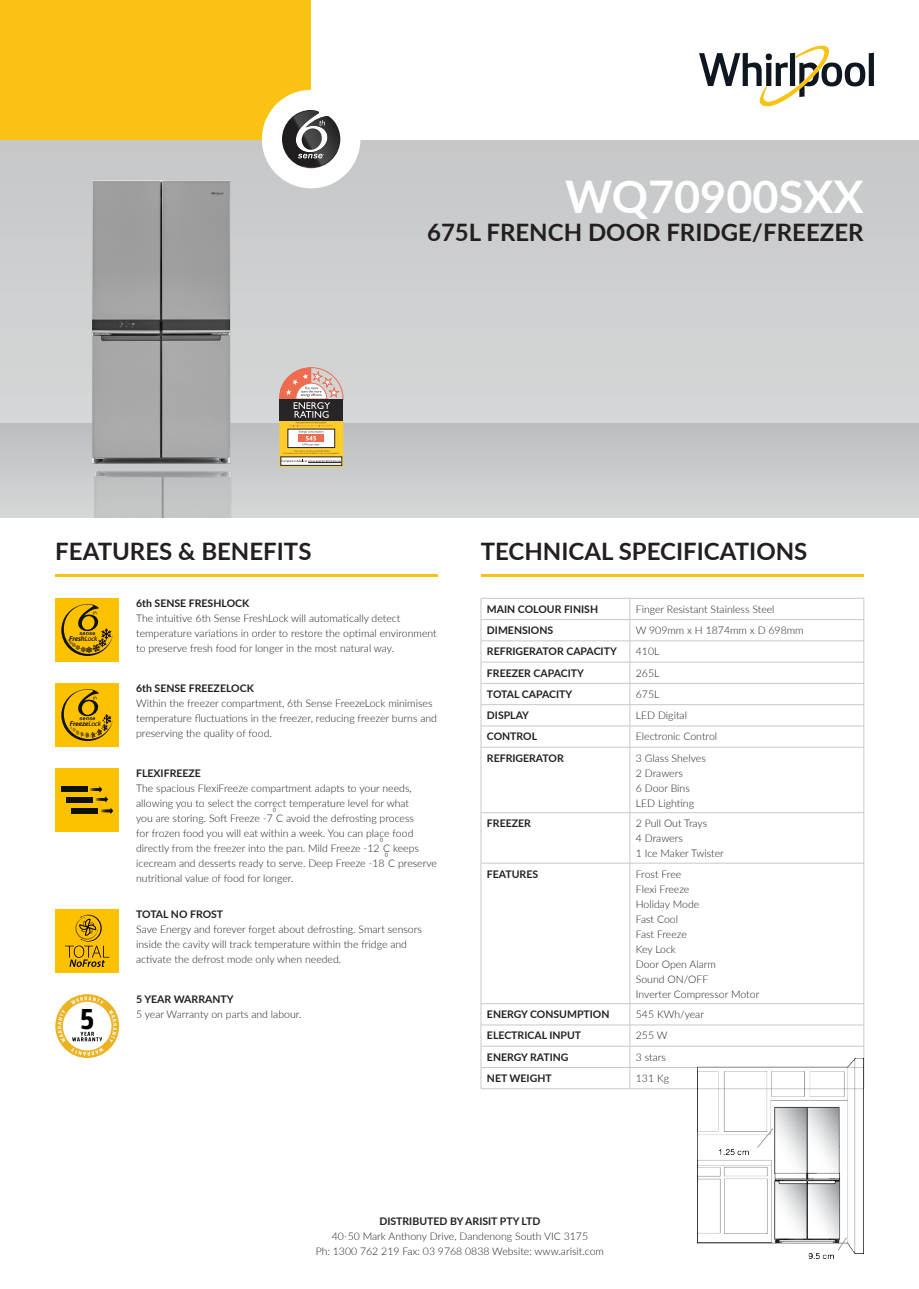
<style>
.page{position:relative;width:919px;height:1289px;background:#fff}
.page>*{position:absolute;margin:0;border:0;box-sizing:border-box;transform-origin:0 0}
.t1{font:700 45px "Lato";color:#fff}
.t2{font:700 30.3px "Breakers";color:#000}
.t3{font:700 24px "Lato";color:#231f20}
.t4{font:300 10.5px/15px "Lato";color:#201d1e}
.t5{font:300 10.5px "Lato";color:#231f20}
.t6{font:700 10.5px "Lato";color:#231f20}
.t7{font:700 10.5px "Lato";color:#201d1e}
.t8{font:300 10.5px "Lato";letter-spacing:-.03em;color:#231f20}
.t9{font:italic 600 7.2px "Myriad Pro";letter-spacing:-.02em;color:#000}
.t10{font:italic 600 7.05px "Myriad Pro";letter-spacing:-.015em;color:#000}
.s1{font-weight:400}
.s2{font-weight:700}
</style>
<div class="page">
<div style="left:1px;top:139px;width:916px;height:378px;background:#cdcfd0"></div>
<div style="left:1px;top:0;width:310px;height:139px;background:#fac212"></div>
<div style="left:262px;top:90px;width:98px;height:98px;background:#fff;border-radius:50%"></div>
<svg style="left:282px;top:110px;width:58px;height:58px"></svg>
<div style="left:868px;top:53px;width:5px;height:33px;background:#0e171f"></div>
<svg style="left:699px;top:45px;width:166px;height:62px"></svg>
<img style="left:67px;top:180px;width:191px;height:338px">
<svg style="left:279px;top:367px;width:64px;height:100px;background:#bd9e78"></svg>
<hr style="left:55px;top:574px;width:383px;height:3px;background:#fbc112">
<hr style="left:480px;top:574px;width:383px;height:3px;background:#fbc112">
<div style="left:55px;top:598px;width:64px;height:64px;background:#fdc100"></div>
<svg style="left:61px;top:604px;width:52px;height:52px"></svg>
<div style="left:55px;top:768px;width:64px;height:64px;background:#fdc100"></div>
<div style="left:61px;top:786px;width:26px;height:6px;background:#0d1100"></div>
<div style="left:67px;top:796px;width:26px;height:6px;background:#0d1100"></div>
<div style="left:72px;top:808px;width:26px;height:5px;background:#0d1100"></div>
<svg style="left:89px;top:786px;width:24px;height:27px"></svg>
<div style="left:55px;top:683px;width:64px;height:64px;background:#fdc100"></div>
<svg style="left:61px;top:689px;width:52px;height:52px"></svg>
<div style="left:55px;top:909px;width:64px;height:63px;background:#fdc100"></div>
<svg style="left:65px;top:914px;width:44px;height:52px"></svg>
<svg style="left:55px;top:994px;width:64px;height:63px"></svg>
<hr style="left:480px;top:1088px;width:149px;height:1px;background:#c7c8ca">
<hr style="left:629px;top:1088px;width:235px;height:1px;background:#c7c8ca">
<hr style="left:480px;top:598px;width:149px;height:1px;background:#c7c8ca">
<hr style="left:629px;top:598px;width:235px;height:1px;background:#c7c8ca">
<hr style="left:480px;top:619px;width:149px;height:1px;background:#c7c8ca">
<hr style="left:629px;top:619px;width:235px;height:1px;background:#c7c8ca">
<hr style="left:480px;top:640px;width:149px;height:1px;background:#c7c8ca">
<hr style="left:629px;top:640px;width:235px;height:1px;background:#c7c8ca">
<hr style="left:480px;top:662px;width:149px;height:1px;background:#c7c8ca">
<hr style="left:629px;top:662px;width:235px;height:1px;background:#c7c8ca">
<hr style="left:480px;top:683px;width:149px;height:1px;background:#c7c8ca">
<hr style="left:629px;top:683px;width:235px;height:1px;background:#c7c8ca">
<hr style="left:480px;top:704px;width:149px;height:1px;background:#c7c8ca">
<hr style="left:629px;top:704px;width:235px;height:1px;background:#c7c8ca">
<hr style="left:480px;top:725px;width:149px;height:1px;background:#c7c8ca">
<svg style="left:480px;top:598px;width:1px;height:149px"></svg>
<hr style="left:629px;top:725px;width:235px;height:1px;background:#c7c8ca">
<svg style="left:629px;top:599px;width:1px;height:148px"></svg>
<svg style="left:863px;top:599px;width:1px;height:148px"></svg>
<hr style="left:480px;top:747px;width:149px;height:1px;background:#c7c8ca">
<hr style="left:480px;top:747px;width:1px;height:65px;background:#c7c8ca">
<hr style="left:629px;top:747px;width:235px;height:1px;background:#c7c8ca">
<hr style="left:629px;top:747px;width:1px;height:65px;background:#c7c8ca">
<hr style="left:863px;top:747px;width:1px;height:65px;background:#c7c8ca">
<hr style="left:480px;top:812px;width:149px;height:1px;background:#c7c8ca">
<hr style="left:480px;top:812px;width:1px;height:51px;background:#c7c8ca">
<hr style="left:629px;top:812px;width:235px;height:1px;background:#c7c8ca">
<hr style="left:629px;top:812px;width:1px;height:51px;background:#c7c8ca">
<hr style="left:863px;top:812px;width:1px;height:51px;background:#c7c8ca">
<hr style="left:480px;top:862px;width:149px;height:1px;background:#c7c8ca">
<hr style="left:480px;top:863px;width:1px;height:140px;background:#c7c8ca">
<hr style="left:629px;top:862px;width:235px;height:1px;background:#c7c8ca">
<hr style="left:629px;top:863px;width:1px;height:140px;background:#c7c8ca">
<hr style="left:863px;top:863px;width:1px;height:140px;background:#c7c8ca">
<hr style="left:480px;top:1003px;width:149px;height:1px;background:#c7c8ca">
<hr style="left:629px;top:1003px;width:235px;height:1px;background:#c7c8ca">
<hr style="left:480px;top:1024px;width:149px;height:1px;background:#c7c8ca">
<hr style="left:629px;top:1024px;width:235px;height:1px;background:#c7c8ca">
<hr style="left:480px;top:1045px;width:149px;height:1px;background:#c7c8ca">
<hr style="left:629px;top:1045px;width:235px;height:1px;background:#c7c8ca">
<hr style="left:480px;top:1067px;width:149px;height:1px;background:#c7c8ca">
<svg style="left:480px;top:1003px;width:1px;height:85px"></svg>
<hr style="left:629px;top:1067px;width:235px;height:1px;background:#c7c8ca">
<svg style="left:629px;top:1004px;width:1px;height:84px"></svg>
<svg style="left:863px;top:1004px;width:1px;height:84px"></svg>
<img style="left:697px;top:1058px;width:166px;height:201px">
<p class="t1" style="left:565px;top:164px;width:300px">WQ70900SXX</p>
<p class="t3" style="left:427px;top:215px;width:438px">675L FRENCH DOOR FRIDGE/FREEZER</p>
<p class="t3" style="left:55px;top:533px;width:258px">FEATURES &amp; BENEFITS</p>
<p class="t3" style="left:480px;top:533px;width:328px">TECHNICAL SPECIFICATIONS</p>
<p class="t9" style="left:69px;top:634px;width:30px">Fresh<span class="s1">Lock</span></p>
<p class="t10" style="left:70px;top:719px;width:33px">Freeze<span class="s1">Lock</span></p>
<p class="t2" style="left:80px;top:1001px;width:16px">5</p>
<p class="t4" style="left:136px;top:595px;width:302px"><span class="s2">6th SENSE FRESHLOCK<br></span>The intuitive 6th Sense FreshLock will automatically detect temperature variations in order to restore the optimal environment to preserve fresh food for longer in the most natural way.</p>
<p class="t7" style="left:136px;top:680px;width:119px">6th SENSE FREEZELOCK</p>
<p class="t4" style="left:136px;top:695px;width:302px">Within the freezer compartment, 6th Sense FreezeLock minimises temperature fluctuations in the freezer, reducing freezer burns and preserving the quality of food.</p>
<p class="t6" style="left:136px;top:765px;width:66px">FLEXIFREEZE</p>
<p class="t4" style="left:136px;top:780px;width:302px">The spacious FlexiFreeze compartment adapts to your needs, allowing you to select the correct temperature level for what<br>you are storing. Soft Freeze -7<sup>⁰</sup>C avoid the defrosting process<br>for frozen food you will eat within a week. You can place food directly from the freezer into the pan. Mild Freeze -12<sup>⁰</sup>C keeps icecream and desserts ready to serve. Deep Freeze -18<sup>⁰</sup>C preserve nutritional value of food for longer.</p>
<p class="t6" style="left:136px;top:906px;width:89px">TOTAL NO FROST</p>
<p class="t4" style="left:136px;top:920px;width:287px">Save Energy and forever forget about defrosting. Smart sensors inside the cavity will track temperature within the fridge and activate the defrost mode only when needed.</p>
<p class="t6" style="left:136px;top:991px;width:99px">5 YEAR WARRANTY</p>
<p class="t4" style="left:136px;top:1005px;width:167px">5 year Warranty on parts and labour.</p>
<p class="t6" style="left:487px;top:601px;width:113px">MAIN COLOUR FINISH</p>
<p class="t5" style="left:635px;top:601px;width:140px">Finger Resistant Stainless Steel</p>
<p class="t6" style="left:487px;top:622px;width:68px">DIMENSIONS</p>
<p class="t5" style="left:635px;top:623px;width:169px">W 909mm x H 1874mm x D 698mm</p>
<p class="t6" style="left:487px;top:643px;width:131px">REFRIGERATOR CAPACITY</p>
<p class="t5" style="left:635px;top:644px;width:25px">410L</p>
<p class="t6" style="left:487px;top:665px;width:98px">FREEZER CAPACITY</p>
<p class="t5" style="left:635px;top:665px;width:25px">265L</p>
<p class="t6" style="left:487px;top:686px;width:87px">TOTAL CAPACITY</p>
<p class="t5" style="left:635px;top:686px;width:25px">675L</p>
<p class="t6" style="left:487px;top:707px;width:44px">DISPLAY</p>
<p class="t5" style="left:635px;top:708px;width:53px">LED Digital</p>
<p class="t6" style="left:487px;top:728px;width:52px">CONTROL</p>
<p class="t5" style="left:635px;top:729px;width:83px">Electronic Control</p>
<p class="t6" style="left:487px;top:750px;width:78px">REFRIGERATOR</p>
<p class="t5" style="left:635px;top:750px;width:71px">3 Glass Shelves</p>
<p class="t5" style="left:635px;top:765px;width:49px">2 Drawers</p>
<p class="t5" style="left:635px;top:780px;width:55px">6 Door Bins</p>
<p class="t5" style="left:635px;top:795px;width:60px">LED Lighting</p>
<p class="t6" style="left:487px;top:815px;width:45px">FREEZER</p>
<p class="t5" style="left:635px;top:816px;width:73px">2 Pull Out Trays</p>
<p class="t5" style="left:635px;top:831px;width:49px">4 Drawers</p>
<p class="t5" style="left:635px;top:846px;width:90px">1 Ice Maker Twister</p>
<p class="t6" style="left:487px;top:866px;width:53px">FEATURES</p>
<p class="t8" style="left:635px;top:866px;width:47px">Frost Free</p>
<p class="t5" style="left:635px;top:881px;width:55px">Flexi Freeze</p>
<p class="t5" style="left:635px;top:896px;width:65px">Holiday Mode</p>
<p class="t5" style="left:635px;top:911px;width:44px">Fast Cool</p>
<p class="t5" style="left:635px;top:926px;width:52px">Fast Freeze</p>
<p class="t5" style="left:635px;top:941px;width:42px">Key Lock</p>
<p class="t5" style="left:635px;top:956px;width:82px">Door Open Alarm</p>
<p class="t5" style="left:635px;top:971px;width:74px">Sound ON/OFF</p>
<p class="t5" style="left:635px;top:986px;width:125px">Inverter Compressor Motor</p>
<p class="t6" style="left:487px;top:1006px;width:124px">ENERGY CONSUMPTION</p>
<p class="t5" style="left:635px;top:1007px;width:70px">545 KWh/year</p>
<p class="t6" style="left:487px;top:1027px;width:96px">ELECTRICAL INPUT</p>
<p class="t5" style="left:635px;top:1028px;width:33px">255 W</p>
<p class="t6" style="left:487px;top:1049px;width:83px">ENERGY RATING</p>
<p class="t5" style="left:635px;top:1049px;width:32px">3 stars</p>
<p class="t6" style="left:487px;top:1070px;width:66px">NET WEIGHT</p>
<p class="t5" style="left:635px;top:1070px;width:35px">131 Kg</p>
<p class="t6" style="left:379px;top:1213px;width:162px">DISTRIBUTED BY ARISIT PTY LTD</p>
<p class="t5" style="left:332px;top:1228px;width:258px">40-50 Mark Anthony Drive, Dandenong South VIC 3175</p>
<p class="t5" style="left:316px;top:1243px;width:290px">Ph: 1300 762 219 Fax: 03 9768 0838 Website: www.arisit.com</p>
</div>
